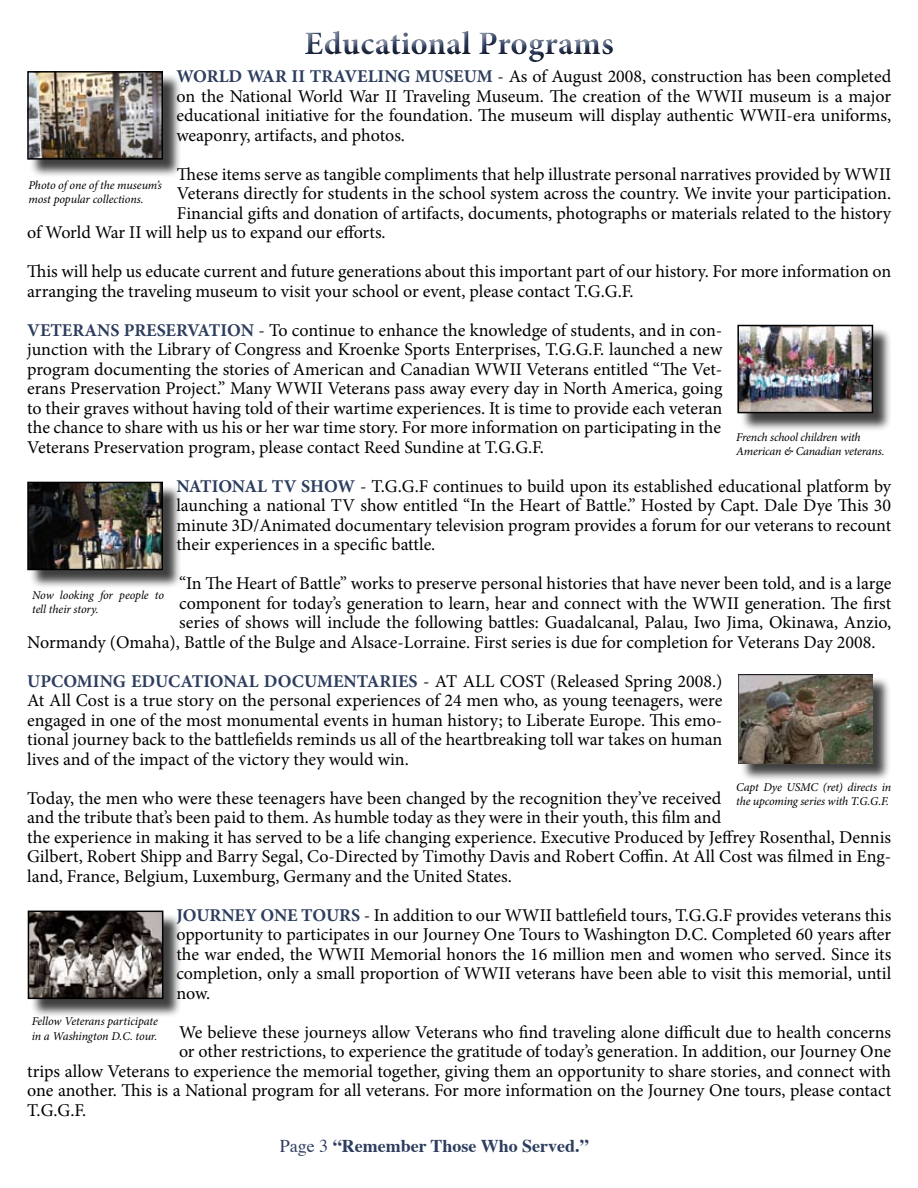
<style>
.page{position:relative;width:918px;height:1188px;background:#fff}
.page>*{position:absolute;margin:0;border:0;box-sizing:border-box;transform-origin:0 0}
.t1{font:700 33px "Minion Pro";color:#2d3d5e}
.t2{font:18px/19.5px "Minion Pro";color:#000;text-align:justify}
.t3{font:700 18px "Times";color:#2d3d5e}
.t4{font:italic 12px/14.4px "Minion Pro";letter-spacing:-.01em;color:#000}
.s1{font-weight:700;color:#2d3d5e}
.s2{font-weight:400}
</style>
<div class="page">
<div style="left:740px;top:676px;width:151px;height:106px;background:#000;opacity:.75"></div>
<img style="left:738px;top:674px;width:134px;height:89px">
<div style="left:296px;top:23px;width:328px;height:47px;background:#000;opacity:.75"></div>
<div style="left:740px;top:327px;width:152px;height:105px;background:#000;opacity:.75"></div>
<img style="left:740px;top:328px;width:130px;height:82px">
<div style="left:737px;top:325px;width:136px;height:88px;border:2px solid #000"></div>
<div style="left:30px;top:73px;width:152px;height:105px;background:#000;opacity:.75"></div>
<img style="left:30px;top:74px;width:130px;height:83px">
<div style="left:27px;top:71px;width:136px;height:89px;border:2px solid #000"></div>
<div style="left:30px;top:484px;width:152px;height:105px;background:#000;opacity:.75"></div>
<img style="left:30px;top:485px;width:130px;height:82px">
<div style="left:27px;top:482px;width:136px;height:88px;border:2px solid #000"></div>
<div style="left:30px;top:913px;width:152px;height:105px;background:#000;opacity:.75"></div>
<img style="left:31px;top:914px;width:129px;height:82px">
<div style="left:28px;top:911px;width:135px;height:88px;border:2px solid #000"></div>
<h1 class="t1" style="left:304px;top:20px;width:311px">Educational Programs</h1>
<p class="t2" style="left:176px;top:67px;width:716px"><span class="s1">WORLD WAR II TRAVELING MUSEUM</span> - As of August 2008, construction has been completed on the National World War II Traveling Museum. The creation of the WWII museum is a major educational initiative for the foundation. The museum will display authentic WWII-era uniforms, weaponry, artifacts, and photos.</p>
<p class="t2" style="left:177px;top:164px;width:716px">These items serve as tangible compliments that help illustrate personal narratives provided by WWII</p>
<p class="t2" style="left:177px;top:184px;width:716px">Veterans directly for students in the school system across the country. We invite your participation.</p>
<p class="t2" style="left:177px;top:203px;width:716px">Financial gifts and donation of artifacts, documents, photographs or materials related to the history</p>
<p class="t2" style="left:27px;top:223px;width:360px">of World War II will help us to expand our efforts.</p>
<p class="t2" style="left:27px;top:262px;width:865px">This will help us educate current and future generations about this important part of our history. For more information on arranging the traveling museum to visit your school or event, please contact T.G.G.F.</p>
<p class="t2" style="left:27px;top:320px;width:697px"><span class="s1">VETERANS PRESERVATION</span> - To continue to enhance the knowledge of students, and in con&shy;junction with the Library of Congress and Kroenke Sports Enterprises, T.G.G.F. launched a new program documenting the stories of American and Canadian WWII Veterans entitled “The Vet&shy;erans Preservation Project.” Many WWII Veterans pass away every day in North America, going to their graves without having told of their wartime experiences. It is time to provide each veteran the chance to share with us his or her war time story. For more information on participating in the Veterans Preservation program, please contact Reed Sundine at T.G.G.F.</p>
<p class="t2" style="left:176px;top:476px;width:716px"><span class="s1">NATIONAL TV SHOW</span> - T.G.G.F continues to build upon its established educational platform by launching a national TV show entitled “In the Heart of Battle.” Hosted by Capt. Dale Dye This 30 minute 3D/Animated documentary television program provides a forum for our veterans to recount their experiences in a specific battle.</p>
<p class="t2" style="left:179px;top:574px;width:714px">“In The Heart of Battle” works to preserve personal histories that have never been told, and is a large</p>
<p class="t2" style="left:179px;top:593px;width:714px">component for today’s generation to learn, hear and connect with the WWII generation. The first</p>
<p class="t2" style="left:179px;top:613px;width:714px">series of shows will include the following battles: Guadalcanal, Palau, Iwo Jima, Okinawa, Anzio,</p>
<p class="t2" style="left:27px;top:632px;width:850px">Normandy (Omaha), Battle of the Bulge and Alsace-Lorraine. First series is due for completion for Veterans Day 2008.</p>
<p class="t2" style="left:27px;top:671px;width:697px"><span class="s1">UPCOMING EDUCATIONAL DOCUMENTARIES</span> - AT ALL COST (Released Spring 2008.)<br>At All Cost is a true story on the personal experiences of 24 men who, as young teenagers, were engaged in one of the most monumental events in human history; to Liberate Europe. This emo&shy;tional journey back to the battlefields reminds us all of the heartbreaking toll war takes on human lives and of the impact of the victory they would win.</p>
<p class="t2" style="left:27px;top:788px;width:866px;text-align:left">Today, the men who were these teenagers have been changed by the recognition they’ve received<br>and the tribute that’s been paid to them. As humble today as they were in their youth, this film and<br>the experience in making it has served to be a life changing experience. Executive Produced by Jeffrey Rosenthal, Dennis Gilbert, Robert Shipp and Barry Segal, Co-Directed by Timothy Davis and Robert Coffin. At All Cost was filmed in Eng&shy;land, France, Belgium, Luxemburg, Germany and the United States.</p>
<p class="t2" style="left:176px;top:905px;width:716px"><span class="s1">JOURNEY ONE TOURS</span> - In addition to our WWII battlefield tours, T.G.G.F provides veterans this opportunity to participates in our Journey One Tours to Washington D.C. Completed 60 years after the war ended, the WWII Memorial honors the 16 million men and women who served. Since its completion, only a small proportion of WWII veterans have been able to visit this memorial, until now.</p>
<p class="t2" style="left:179px;top:1022px;width:714px">We believe these journeys allow Veterans who find traveling alone difficult due to health concerns</p>
<p class="t2" style="left:179px;top:1042px;width:714px">or other restrictions, to experience the gratitude of today’s generation. In addition, our Journey One</p>
<p class="t2" style="left:27px;top:1061px;width:865px">trips allow Veterans to experience the memorial together, giving them an opportunity to share stories, and connect with</p>
<p class="t2" style="left:27px;top:1081px;width:866px">one another. This is a National program for all veterans. For more information on the Journey One tours, please contact</p>
<p class="t2" style="left:27px;top:1100px;width:61px">T.G.G.F.</p>
<p class="t3" style="left:280px;top:1129px;width:311px"><span class="s2">Page 3</span> “Remember Those Who Served.”</p>
<p class="t4" style="left:28px;top:178px;width:135px">Photo of one of the museum’s most popular collections.</p>
<p class="t4" style="left:736px;top:430px;width:150px">French school children with<br>American &amp; Canadian veterans.</p>
<p class="t4" style="left:32px;top:588px;width:134px">Now looking for people to tell their story.</p>
<p class="t4" style="left:736px;top:781px;width:156px;line-height:13.5px">Capt Dye USMC (ret) directs in the upcoming series with T.G.G.F.</p>
<p class="t4" style="left:32px;top:1014px;width:128px">Fellow Veterans participate in a Washington D.C. tour.</p>
</div>
